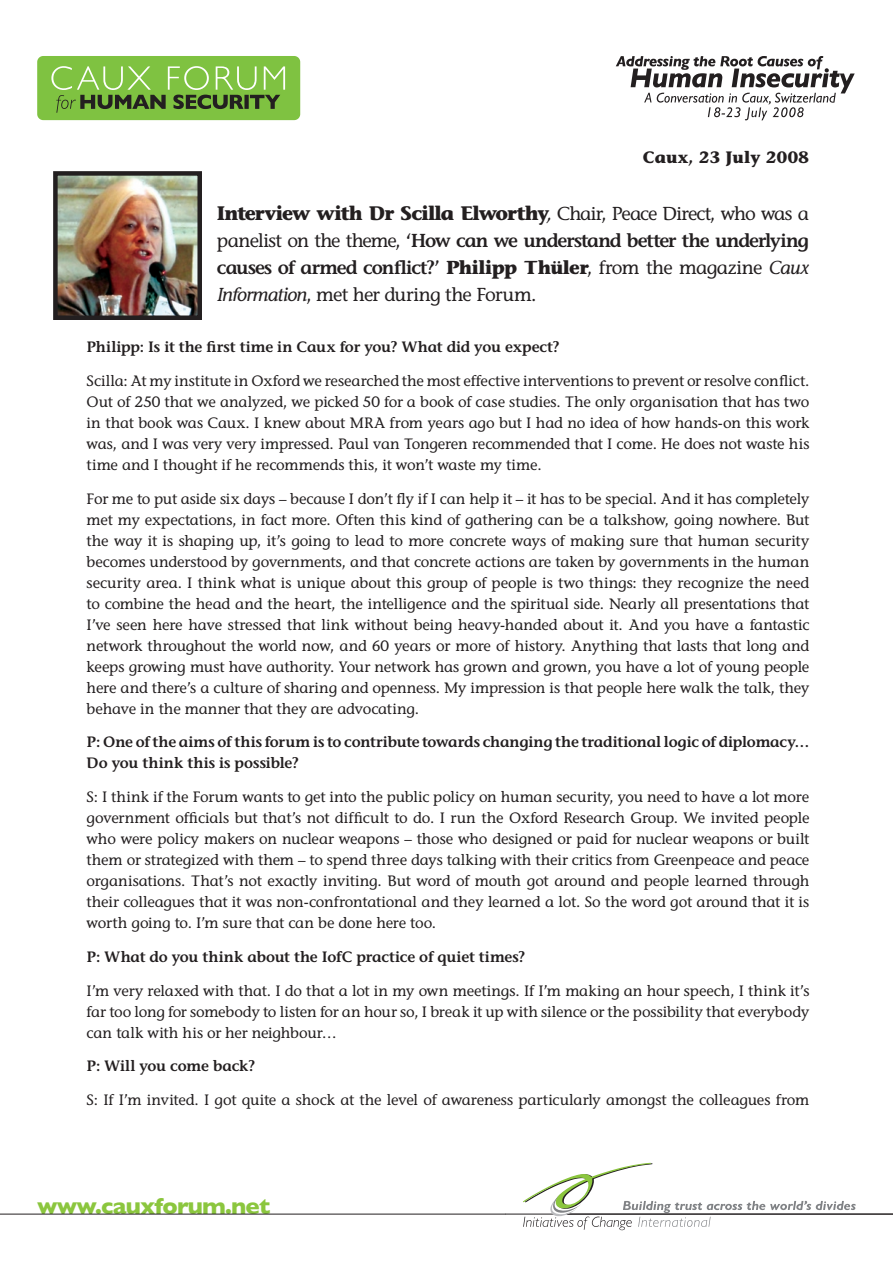
<style>
.page{position:relative;width:893px;height:1263px;background:#fff}
.page>*{position:absolute;margin:0;border:0;box-sizing:border-box;transform-origin:0 0}
.t1{font:700 23.25px "Gill Sans";letter-spacing:-.035em;color:#8bc63e}
.t2{font:700 19.5px "Stone Informal";letter-spacing:-.045em;color:#231f20}
.t3{font:600 18.75px/27px "Stone Informal";letter-spacing:-.05em;color:#231f20;text-align:justify}
.t4{font:700 16.5px "Stone Informal";letter-spacing:.015em;color:#231f20}
.t5{font:15px/21px "Stone Informal";letter-spacing:-.01em;color:#231f20;text-align:justify}
.t6{font:600 15px/21px "Stone Informal";letter-spacing:-.01em;color:#231f20}
.s1{font-weight:400;font-style:italic;font-size:18.75px}
.s2{font-weight:400;font-size:18.75px}
.s3{font-weight:400}
.s4{font-weight:700}
.s5{font-weight:400;font-style:italic}
</style>
<div class="page">
<svg style="left:616px;top:56px;width:239px;height:64px"></svg>
<div style="left:40px;top:59px;width:257px;height:58px;background:#7fc241;border-radius:3px"></div>
<div style="left:37px;top:56px;width:263px;height:64px;border:6px solid #7fc241;border-radius:3px"></div>
<svg style="left:51px;top:66px;width:234px;height:47px"></svg>
<hr style="left:567px;top:1214px;width:326px;height:1px;background:#231f20">
<hr style="left:505px;top:1214px;width:49px;height:1px;background:#231f20">
<svg style="left:522px;top:1163px;width:334px;height:67px"></svg>
<hr style="left:0;top:1214px;width:506px;height:1px;background:#231f20">
<img style="left:58px;top:176px;width:139px;height:139px">
<div style="left:53px;top:171px;width:149px;height:149px;border:4px solid #231f20"></div>
<p class="t4" style="left:643px;top:147px;width:168px">Caux, 23 July 2008</p>
<h2 class="t2" style="left:217px;top:200px;width:593px">Interview with Dr Scilla Elworthy<span class="s1">,</span> <span class="s2">Chair, Peace Direct, who was a</span></h2>
<p class="t3" style="left:217px;top:227px;width:594px"><span class="s3">panelist on the theme,</span> ‘How can we understand better the underlying causes of armed conflict?’ <span class="s4">Philipp Thüler</span><span class="s3">, from the magazine</span> <span class="s5">Caux Information</span><span class="s3">, met her during the Forum.</span></p>
<p class="t6" style="left:87px;top:336px;width:475px">Philipp: Is it the first time in Caux for you? What did you expect?</p>
<p class="t5" style="left:87px;top:370px;width:724px">Scilla: At my institute in Oxford we researched the most effective interventions to prevent or resolve conflict.<br>Out of 250 that we analyzed, we picked 50 for a book of case studies. The only organisation that has two in that book was Caux. I knew about MRA from years ago but I had no idea of how hands-on this work was, and I was very very impressed. Paul van Tongeren recommended that I come. He does not waste his time and I thought if he recommends this, it won’t waste my time.</p>
<p class="t5" style="left:87px;top:488px;width:724px">For me to put aside six days – because I don’t fly if I can help it – it has to be special. And it has completely met my expectations, in fact more. Often this kind of gathering can be a talkshow, going nowhere. But the way it is shaping up, it’s going to lead to more concrete ways of making sure that human security becomes understood by governments, and that concrete actions are taken by governments in the human security area. I think what is unique about this group of people is two things: they recognize the need to combine the head and the heart, the intelligence and the spiritual side. Nearly all presentations that I’ve seen here have stressed that link without being heavy-handed about it. And you have a fantastic network throughout the world now, and 60 years or more of history. Anything that lasts that long and keeps growing must have authority. Your network has grown and grown, you have a lot of young people here and there’s a culture of sharing and openness. My impression is that people here walk the talk, they behave in the manner that they are advocating.</p>
<p class="t6" style="left:87px;top:731px;width:724px">P: One of the aims of this forum is to contribute towards changing the traditional logic of diplomacy…<br>Do you think this is possible?</p>
<p class="t5" style="left:87px;top:786px;width:724px">S: I think if the Forum wants to get into the public policy on human security, you need to have a lot more government officials but that’s not difficult to do. I run the Oxford Research Group. We invited people who were policy makers on nuclear weapons – those who designed or paid for nuclear weapons or built them or strategized with them – to spend three days talking with their critics from Greenpeace and peace organisations. That’s not exactly inviting. But word of mouth got around and people learned through their colleagues that it was non-confrontational and they learned a lot. So the word got around that it is worth going to. I’m sure that can be done here too.</p>
<p class="t6" style="left:87px;top:946px;width:440px">P: What do you think about the IofC practice of quiet times?</p>
<p class="t5" style="left:87px;top:980px;width:724px">I’m very relaxed with that. I do that a lot in my own meetings. If I’m making an hour speech, I think it’s far too long for somebody to listen for an hour so, I break it up with silence or the possibility that everybody can talk with his or her neighbour…</p>
<p class="t6" style="left:87px;top:1055px;width:170px">P: Will you come back?</p>
<p class="t5" style="left:87px;top:1089px;width:724px">S: If I’m invited. I got quite a shock at the level of awareness particularly amongst the colleagues from</p>
<h1 class="t1" style="left:37px;top:1192px;width:235px">www.cauxforum.net</h1>
</div>
